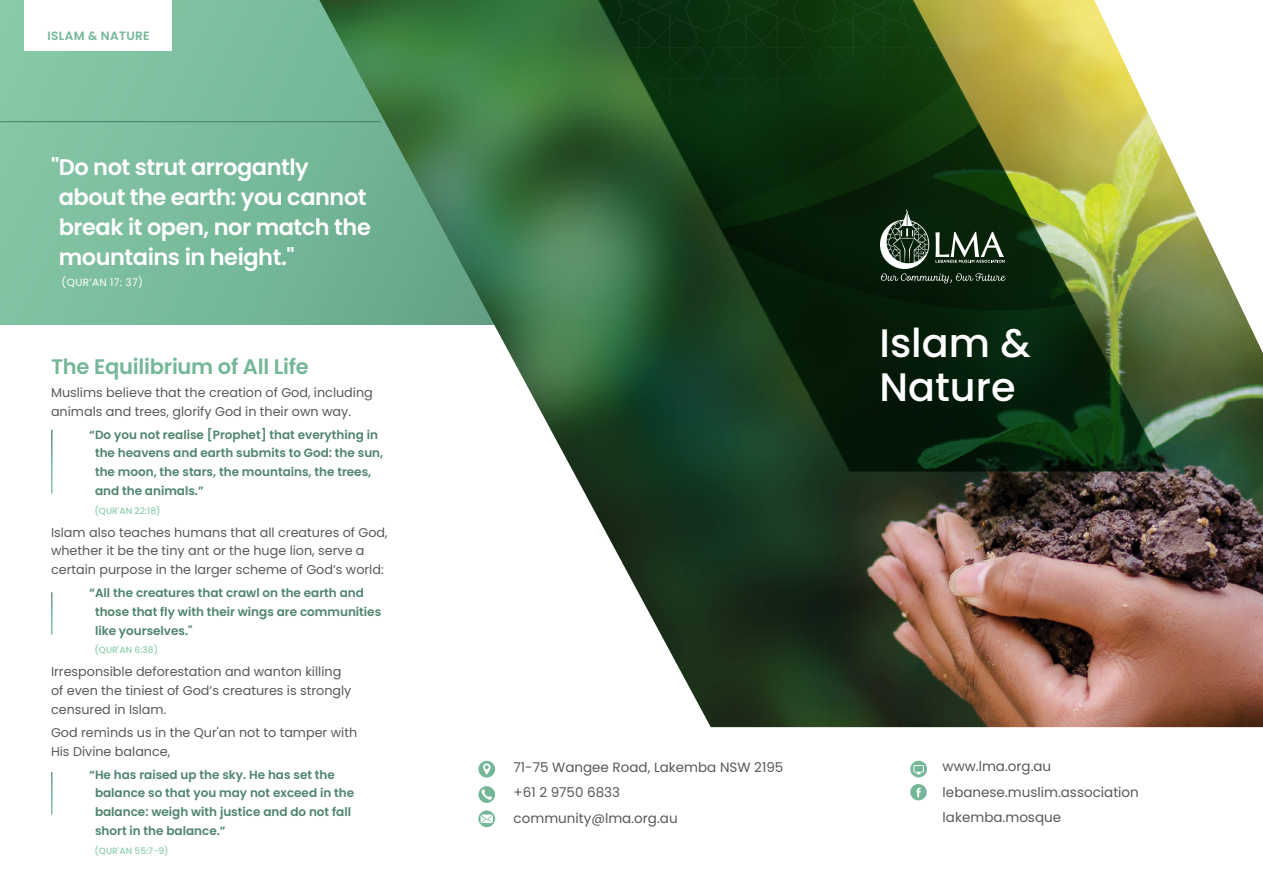
<style>
.page{position:relative;width:1263px;height:893px;background:#fff}
.page>*{position:absolute;margin:0;border:0;box-sizing:border-box;transform-origin:0 0}
.t1{font:500 39.75px/43.5px "Poppins";color:#fff}
.t2{font:600 22.5px/30px "Poppins";letter-spacing:-.02em;color:#fff}
.t3{font:600 21px "Poppins";letter-spacing:-.01em;color:#74b797}
.t4{font:13.5px/25.5px "Poppins";color:#58585b}
.t5{font:12.75px/18.8px "Poppins";color:#58585b}
.t6{font:600 12px/18.8px "Poppins";color:#4f846d}
.t7{font:600 12px "Poppins";letter-spacing:.03em;color:#74b797}
.t8{font:10.5px "Poppins";letter-spacing:.03em;color:#fff}
.t9{font:500 9px "Poppins";color:#8ecfac}
</style>
<div class="page">
<div style="left:0;top:0;width:534px;height:324px;background:#7cbe9d"></div>
<img style="left:319px;top:0;width:944px;height:727px">
<svg style="left:1041px;top:0;width:125px;height:69px"></svg>
<svg style="left:510px;top:0;width:95px;height:69px;background:#38763c"></svg>
<svg style="left:510px;top:69px;width:656px;height:402px;background:#62864f"></svg>
<svg style="left:665px;top:209px;width:501px;height:262px;background:#1e3b1b"></svg>
<svg style="left:646px;top:0;width:395px;height:241px;background:#223e14"></svg>
<svg style="left:879px;top:209px;width:127px;height:74px;background:#334835"></svg>
<svg style="left:910px;top:784px;width:17px;height:16px"></svg>
<div style="left:910px;top:761px;width:17px;height:16px;background:#74b797;border-radius:50%"></div>
<svg style="left:913px;top:765px;width:11px;height:9px"></svg>
<svg style="left:605px;top:0;width:420px;height:118px;background:#2e4e1a"></svg>
<svg style="left:478px;top:810px;width:17px;height:17px"></svg>
<svg style="left:480px;top:815px;width:13px;height:8px"></svg>
<div style="left:478px;top:761px;width:17px;height:16px;background:#74b797;border-radius:50%"></div>
<svg style="left:483px;top:763px;width:7px;height:12px"></svg>
<svg style="left:478px;top:786px;width:17px;height:17px"></svg>
<div style="left:24px;top:0;width:148px;height:51px;background:#fff"></div>
<hr style="left:0;top:121px;width:381px;height:1px;background:#4f846d">
<p class="t7" style="left:47px;top:29px;width:104px">ISLAM &amp; NATURE</p>
<h2 class="t2" style="left:59px;top:152px;width:314px;text-indent:-8px">"Do not strut arrogantly about the earth: you cannot break it open, nor match the mountains in height."</h2>
<p class="t8" style="left:62px;top:276px;width:83px">(QUR’AN 17: 37)</p>
<h3 class="t3" style="left:51px;top:354px;width:259px">The Equilibrium of All Life</h3>
<p class="t5" style="left:51px;top:383px;width:323px">Muslims believe that the creation of God, including animals and trees, glorify God in their own way.</p>
<p class="t6" style="left:95px;top:425px;width:290px;text-indent:-6px">“Do you not realise [Prophet] that everything in the heavens and earth submits to God: the sun, the moon, the stars, the mountains, the trees, and the animals.”</p>
<p class="t9" style="left:95px;top:505px;width:67px">(QUR'AN 22:18)</p>
<p class="t5" style="left:51px;top:523px;width:338px">Islam also teaches humans that all creatures of God, whether it be the tiny ant or the huge lion, serve a certain purpose in the larger scheme of God’s world:</p>
<p class="t6" style="left:95px;top:584px;width:288px;text-indent:-6px">“All the creatures that crawl on the earth and those that fly with their wings are communities like yourselves."</p>
<p class="t9" style="left:95px;top:645px;width:65px">(QUR'AN 6:38)</p>
<p class="t5" style="left:51px;top:663px;width:302px">Irresponsible deforestation and wanton killing of even the tiniest of God’s creatures is strongly censured in Islam.</p>
<p class="t5" style="left:51px;top:723px;width:308px">God reminds us in the Qur'an not to tamper with<br>His Divine balance,</p>
<p class="t6" style="left:95px;top:765px;width:261px;text-indent:-6px">“He has raised up the sky. He has set the balance so that you may not exceed in the balance: weigh with justice and do not fall short in the balance.”</p>
<p class="t9" style="left:95px;top:845px;width:76px">(QUR'AN 55:7-9)</p>
<h1 class="t1" style="left:879px;top:322px;width:153px">Islam &amp;<br>Nature</h1>
<p class="t4" style="left:514px;top:754px;width:271px">71-75 Wangee Road, Lakemba NSW 2195 +61 2 9750 6833 community@lma.org.au</p>
<p class="t4" style="left:943px;top:754px;width:198px">www.lma.org.au lebanese.muslim.association lakemba.mosque</p>
</div>
